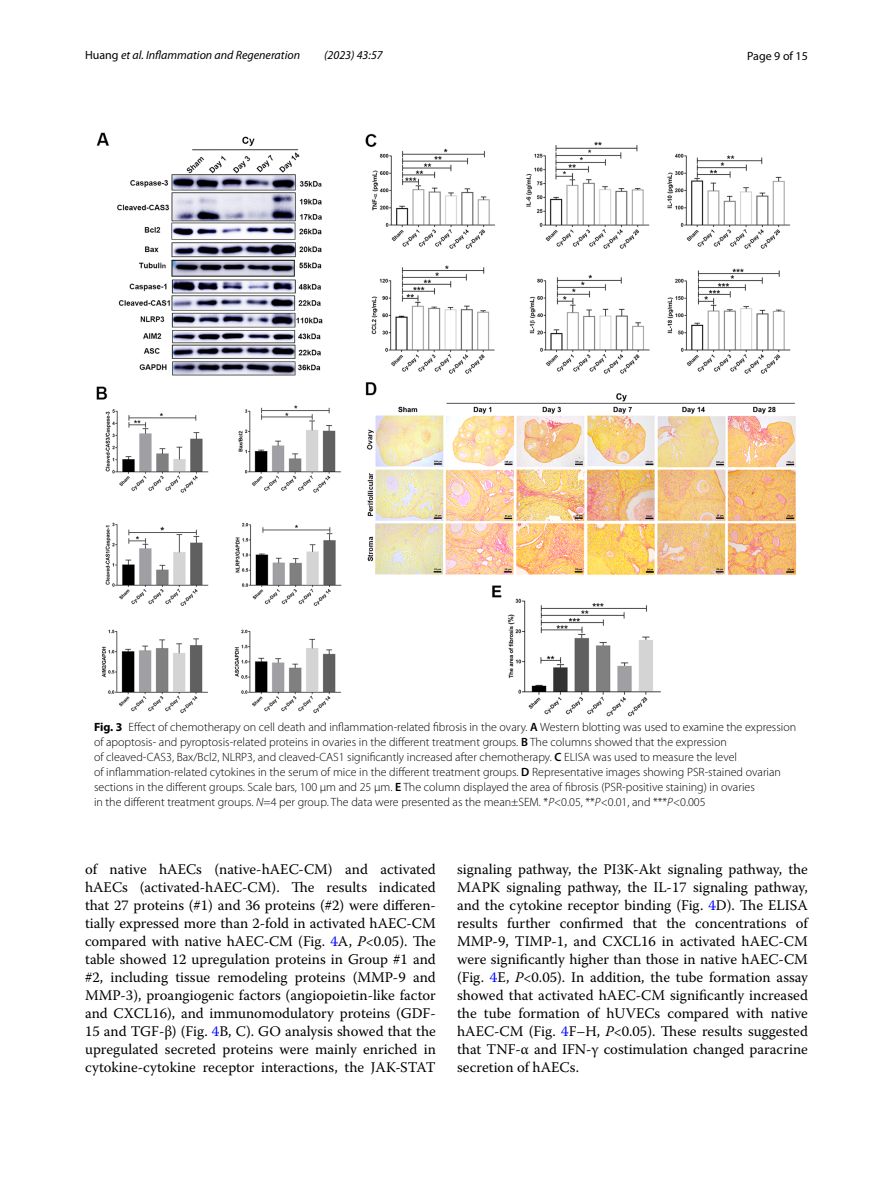
<style>
.page{position:relative;width:893px;height:1187px;background:#fff}
.page>*{position:absolute;margin:0;border:0;box-sizing:border-box;transform-origin:0 0}
.t1{font:14.7px/18px "Warnock Pro";color:#000;text-align:justify}
.t2{font:300 12px/15px "Myriad Pro";color:#000}
.t3{font:italic 12px "Myriad Pro";color:#000}
.t4{font:12px "Myriad Pro";color:#000}
.s1{font-style:normal}
.s2{font-weight:700}
.s3{font-weight:600}
.s4{font-style:italic}
.s5{color:#00f}
</style>
<div class="page">
<img style="left:96px;top:133px;width:701px;height:583px">
<p class="t3" style="left:85px;top:48px;width:217px"><span class="s1">Huang</span> et al. Inflammation and Regeneration</p>
<p class="t3" style="left:324px;top:48px;width:60px">(2023) 43:57</p>
<p class="t4" style="left:747px;top:48px;width:62px">Page 9 of 15</p>
<p class="t2" style="left:94px;top:720px;width:704px"><span class="s2">Fig. 3</span> Effect of chemotherapy on cell death and inflammation-related fibrosis in the ovary. <span class="s3">A</span> Western blotting was used to examine the expression of apoptosis- and pyroptosis-related proteins in ovaries in the different treatment groups. <span class="s3">B</span> The columns showed that the expression<br>of cleaved-CAS3, Bax/Bcl2, NLRP3, and cleaved-CAS1 significantly increased after chemotherapy. <span class="s3">C</span> ELISA was used to measure the level<br>of inflammation-related cytokines in the serum of mice in the different treatment groups. <span class="s3">D</span> Representative images showing PSR-stained ovarian sections in the different groups. Scale bars, 100 μm and 25 μm. <span class="s3">E</span> The column displayed the area of fibrosis (PSR-positive staining) in ovaries<br>in the different treatment groups. <span class="s4">N</span>=4 per group. The data were presented as the mean±SEM. *<span class="s4">P</span>&lt;0.05, **<span class="s4">P</span>&lt;0.01, and ***<span class="s4">P</span>&lt;0.005</p>
<p class="t1" style="left:85px;top:860px;width:352px">of native hAECs (native-hAEC-CM) and activated hAECs (activated-hAEC-CM). The results indicated that 27 proteins (#1) and 36 proteins (#2) were differen&shy;tially expressed more than 2-fold in activated hAEC-CM compared with native hAEC-CM (Fig. <span class="s5">4</span>A, <span class="s4">P</span>&lt;0.05). The table showed 12 upregulation proteins in Group #1 and #2, including tissue remodeling proteins (MMP-9 and MMP-3), proangiogenic factors (angiopoietin-like factor and CXCL16), and immunomodulatory proteins (GDF-15 and TGF-β) (Fig. <span class="s5">4</span>B, C). GO analysis showed that the upregulated secreted proteins were mainly enriched in cytokine-cytokine receptor interactions, the JAK-STAT</p>
<p class="t1" style="left:457px;top:860px;width:352px">signaling pathway, the PI3K-Akt signaling pathway, the MAPK signaling pathway, the IL-17 signaling pathway, and the cytokine receptor binding (Fig. <span class="s5">4</span>D). The ELISA results further confirmed that the concentrations of MMP-9, TIMP-1, and CXCL16 in activated hAEC-CM were significantly higher than those in native hAEC-CM (Fig. <span class="s5">4</span>E, <span class="s4">P</span>&lt;0.05). In addition, the tube formation assay showed that activated hAEC-CM significantly increased the tube formation of hUVECs compared with native hAEC-CM (Fig. <span class="s5">4</span>F–H, <span class="s4">P</span>&lt;0.05). These results suggested that TNF-α and IFN-γ costimulation changed paracrine secretion of hAECs.</p>
</div>
